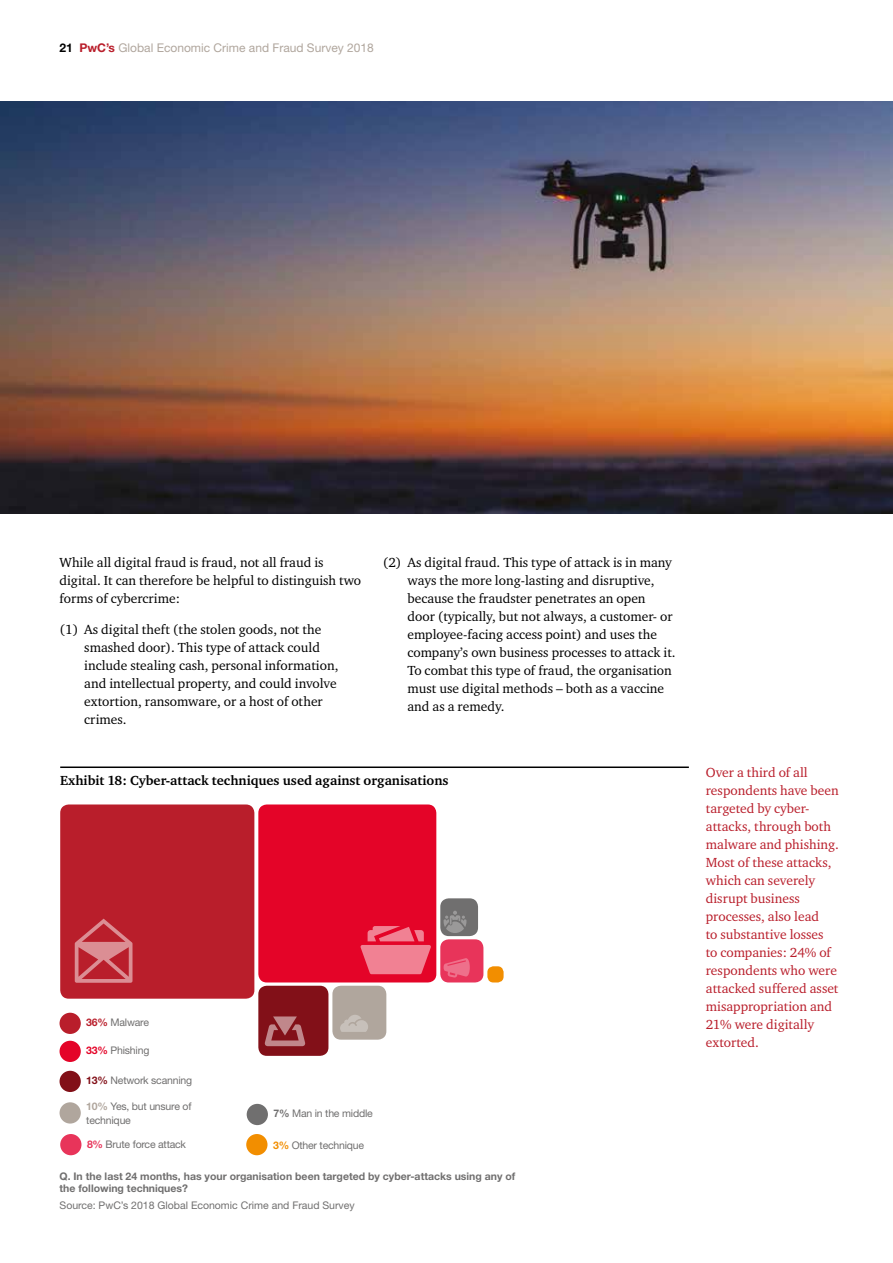
<style>
.page{position:relative;width:893px;height:1263px;background:#fff}
.page>*{position:absolute;margin:0;border:0;box-sizing:border-box;transform-origin:0 0}
.t1{font:13.5px/18px "Charter ITC";color:#000}
.t2{font:13.5px/18px "Charter ITC";color:#b91e2b}
.t3{font:700 13.5px "Charter ITC";color:#000}
.t4{font:12px "Helvetica Neue";color:#b0a69d}
.t5{font:10.5px/14.1px "Helvetica Neue";letter-spacing:-.02em;color:#706f6f}
.t6{font:700 10.5px/12.6px "Helvetica Neue";color:#706f6f}
.t7{font:10.5px "Helvetica Neue";color:#706f6f}
.s1{font-weight:700;color:#000}
.s2{font-weight:700;color:#b91e2b}
.s3{font-weight:700;color:#e40428}
.s4{font-weight:700;color:#821018}
.s5{font-weight:700;color:#b0a69d}
.s6{font-weight:700;color:#e8345a}
.s7{font-weight:700}
.s8{font-weight:700;color:#f28e00}
</style>
<div class="page">
<img style="left:0;top:101px;width:893px;height:413px">
<hr style="left:60px;top:766px;width:629px;height:2px;background:#000">
<div style="left:60px;top:1013px;width:21px;height:21px;background:#b91e2b;border-radius:50%"></div>
<div style="left:246px;top:1134px;width:21px;height:21px;background:#f28e00;border-radius:50%"></div>
<div style="left:60px;top:1041px;width:21px;height:21px;background:#e40428;border-radius:50%"></div>
<div style="left:60px;top:1102px;width:21px;height:21px;background:#b0a69d;border-radius:50%"></div>
<div style="left:60px;top:1071px;width:21px;height:21px;background:#821018;border-radius:50%"></div>
<div style="left:60px;top:1134px;width:21px;height:21px;background:#e8345a;border-radius:50%"></div>
<div style="left:247px;top:1104px;width:21px;height:21px;background:#706f6f;border-radius:50%"></div>
<div style="left:60px;top:804px;width:194px;height:195px;background:#b91e2b;border-radius:9px"></div>
<div style="left:258px;top:804px;width:178px;height:178px;background:#e40428;border-radius:9px"></div>
<div style="left:258px;top:986px;width:70px;height:70px;background:#821018;border-radius:9px"></div>
<div style="left:440px;top:939px;width:43px;height:43px;background:#e8345a;border-radius:9px"></div>
<div style="left:440px;top:898px;width:38px;height:38px;background:#706f6f;border-radius:9px"></div>
<div style="left:487px;top:966px;width:17px;height:16px;background:#f28e00;border-radius:6px"></div>
<div style="left:332px;top:986px;width:54px;height:54px;background:#b0a69d;border-radius:9px"></div>
<svg style="left:360px;top:926px;width:71px;height:48px"></svg>
<svg style="left:75px;top:919px;width:58px;height:64px"></svg>
<svg style="left:265px;top:1016px;width:40px;height:30px"></svg>
<svg style="left:340px;top:1015px;width:28px;height:17px"></svg>
<svg style="left:444px;top:911px;width:22px;height:22px"></svg>
<svg style="left:444px;top:958px;width:26px;height:19px"></svg>
<p class="t4" style="left:60px;top:41px;width:316px"><span class="s1">21</span> <span class="s2">PwC’s</span> Global Economic Crime and Fraud Survey 2018</p>
<p class="t1" style="left:60px;top:553px;width:303px">While all digital fraud is fraud, not all fraud is digital. It can therefore be helpful to distinguish two forms of cybercrime:</p>
<p class="t1" style="left:84px;top:620px;width:256px;text-indent:-25px">(1) As digital theft (the stolen goods, not the smashed door). This type of attack could include stealing cash, personal information, and intellectual property, and could involve extortion, ransomware, or a host of other crimes.</p>
<p class="t1" style="left:407px;top:553px;width:270px;text-indent:-25px">(2) As digital fraud. This type of attack is in many ways the more long-lasting and disruptive, because the fraudster penetrates an open door (typically, but not always, a customer- or employee-facing access point) and uses the company’s own business processes to attack it.<br>To combat this type of fraud, the organisation must use digital methods – both as a vaccine and as a remedy.</p>
<p class="t3" style="left:60px;top:772px;width:390px">Exhibit 18: Cyber-attack techniques used against organisations</p>
<p class="t5" style="left:86px;top:1015px;width:64px"><span class="s2">36%</span> Malware</p>
<p class="t5" style="left:86px;top:1043px;width:65px"><span class="s3">33%</span> Phishing</p>
<p class="t5" style="left:86px;top:1073px;width:107px"><span class="s4">13%</span> Network scanning</p>
<p class="t5" style="left:86px;top:1099px;width:107px"><span class="s5">10%</span> Yes, but unsure of technique</p>
<p class="t5" style="left:87px;top:1137px;width:101px"><span class="s6">8%</span> Brute force attack</p>
<p class="t5" style="left:273px;top:1106px;width:101px"><span class="s7">7%</span> Man in the middle</p>
<p class="t5" style="left:273px;top:1138px;width:93px"><span class="s8">3%</span> Other technique</p>
<p class="t6" style="left:60px;top:1169px;width:457px">Q. In the last 24 months, has your organisation been targeted by cyber-attacks using any of the following techniques?</p>
<p class="t7" style="left:60px;top:1199px;width:297px">Source: PwC’s 2018 Global Economic Crime and Fraud Survey</p>
<p class="t2" style="left:706px;top:763px;width:135px">Over a third of all respondents have been targeted by cyber&shy;attacks, through both malware and phishing.<br>Most of these attacks, which can severely disrupt business processes, also lead<br>to substantive losses<br>to companies: 24% of respondents who were attacked suffered asset misappropriation and<br>21% were digitally extorted.</p>
</div>
